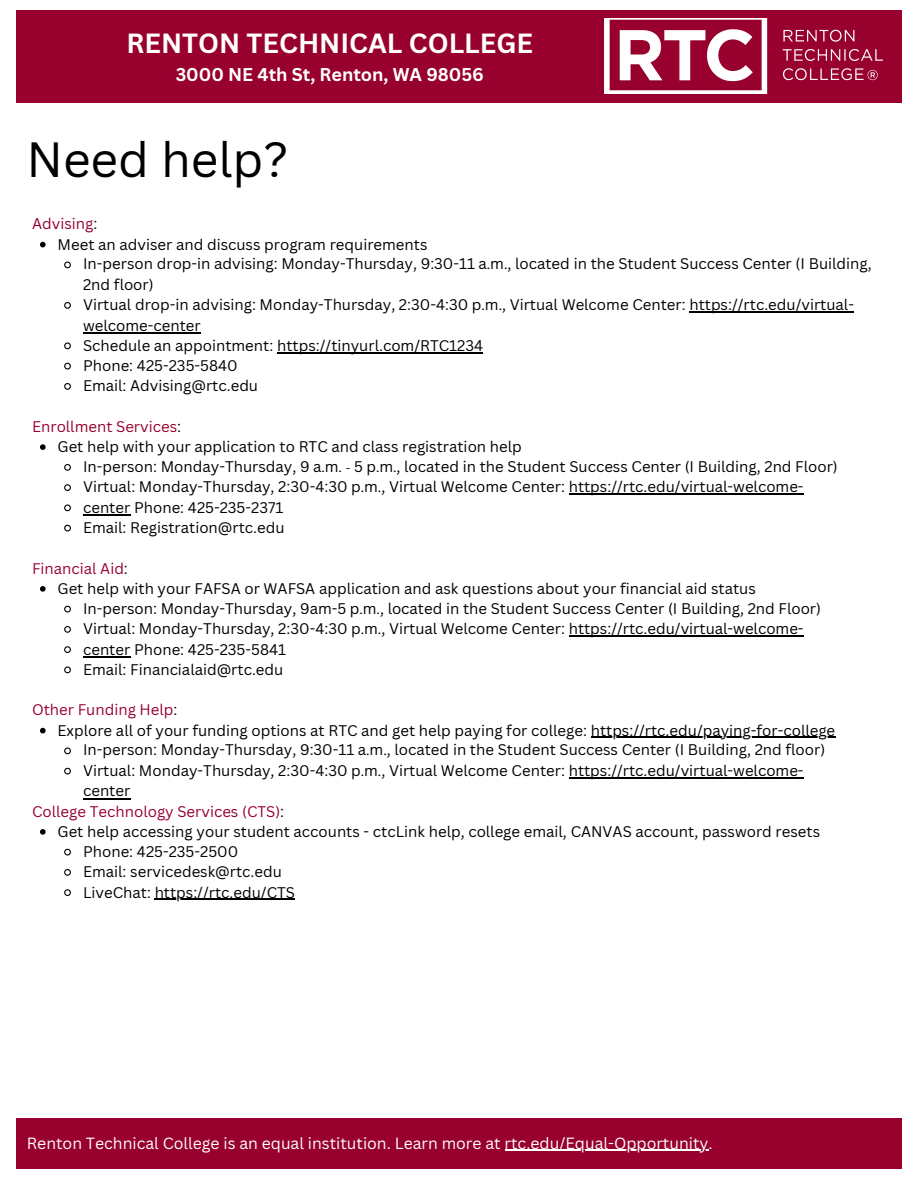
<style>
.page{position:relative;width:918px;height:1188px;background:#fff}
.page>*{position:absolute;margin:0;border:0;box-sizing:border-box;transform-origin:0 0}
.t1{font:48.15px "Canva Sans";color:#000}
.t2{font:700 27px "Canva Sans";color:#fff}
.t3{font:700 18px "Canva Sans";color:#fff}
.t4{font:15.75px "Canva Sans";color:#fff}
.t5{font:15px/20.4px "Canva Sans";color:#000}
.t6{font:15px "Canva Sans";color:#98002e}
.s1{color:#000}
.s2{font-family:"Minion Pro"}
</style>
<div class="page">
<svg style="left:40px;top:242px;width:6px;height:5px"></svg>
<svg style="left:64px;top:261px;width:7px;height:8px"></svg>
<svg style="left:64px;top:302px;width:7px;height:7px"></svg>
<svg style="left:64px;top:342px;width:7px;height:8px"></svg>
<svg style="left:64px;top:362px;width:7px;height:8px"></svg>
<svg style="left:64px;top:383px;width:7px;height:7px"></svg>
<svg style="left:40px;top:444px;width:6px;height:6px"></svg>
<svg style="left:64px;top:464px;width:7px;height:7px"></svg>
<svg style="left:64px;top:484px;width:7px;height:7px"></svg>
<svg style="left:64px;top:504px;width:7px;height:8px"></svg>
<svg style="left:64px;top:524px;width:7px;height:8px"></svg>
<svg style="left:40px;top:586px;width:6px;height:6px"></svg>
<svg style="left:64px;top:605px;width:7px;height:8px"></svg>
<svg style="left:64px;top:626px;width:7px;height:7px"></svg>
<svg style="left:64px;top:646px;width:7px;height:7px"></svg>
<svg style="left:64px;top:666px;width:7px;height:8px"></svg>
<svg style="left:40px;top:728px;width:6px;height:5px"></svg>
<hr style="left:591px;top:737px;width:244px;height:1px;background:#000">
<svg style="left:64px;top:747px;width:7px;height:8px"></svg>
<svg style="left:64px;top:767px;width:7px;height:8px"></svg>
<svg style="left:40px;top:829px;width:6px;height:6px"></svg>
<svg style="left:64px;top:848px;width:7px;height:8px"></svg>
<svg style="left:64px;top:869px;width:7px;height:7px"></svg>
<svg style="left:64px;top:889px;width:7px;height:7px"></svg>
<hr style="left:155px;top:899px;width:140px;height:1px;background:#000">
<div style="left:16px;top:1118px;width:886px;height:51px;background:#98002e"></div>
<hr style="left:505px;top:1150px;width:204px;height:1px;background:#fff">
<div style="left:16px;top:10px;width:886px;height:92px;background:#98002e"></div>
<img style="left:604px;top:19px;width:278px;height:75px">
<hr style="left:690px;top:312px;width:164px;height:1px;background:#000">
<hr style="left:83px;top:332px;width:117px;height:1px;background:#000">
<hr style="left:277px;top:353px;width:206px;height:1px;background:#000">
<hr style="left:569px;top:494px;width:235px;height:1px;background:#000">
<hr style="left:83px;top:515px;width:47px;height:1px;background:#000">
<hr style="left:569px;top:777px;width:235px;height:2px;background:#000">
<hr style="left:83px;top:798px;width:47px;height:1px;background:#000">
<hr style="left:569px;top:636px;width:235px;height:1px;background:#000">
<hr style="left:83px;top:656px;width:47px;height:1px;background:#000">
<h2 class="t2" style="left:127px;top:24px;width:408px">RENTON TECHNICAL COLLEGE</h2>
<p class="t3" style="left:176px;top:62px;width:310px">3000 NE 4th St, Renton, WA 98056</p>
<h2 class="t1" style="left:26px;top:126px;width:264px">Need help?</h2>
<p class="t6" style="left:32px;top:213px;width:67px">Advising<span class="s1">:</span></p>
<p class="t5" style="left:58px;top:234px;width:371px">Meet an adviser and discuss program requirements</p>
<p class="t5" style="left:83px;top:253px;width:790px">In-person drop-in advising: Monday-Thursday, 9:30-11 a<span class="s2">.</span>m<span class="s2">.</span>, located in the Student Success Center (I Building, 2nd floor)<br>Virtual drop-in advising: Monday-Thursday, 2:30-4:30 p<span class="s2">.</span>m<span class="s2">.</span>, Virtual Welcome Center: https://rtc.edu/virtual&shy;welcome-center<br>Schedule an appointment: https://tinyurl.com/RTC1234<br>Phone: 425-235-5840<br>Email: Advising@rtc.edu</p>
<p class="t6" style="left:32px;top:416px;width:151px">Enrollment Services<span class="s1">:</span></p>
<p class="t5" style="left:58px;top:436px;width:466px">Get help with your application to RTC and class registration help</p>
<p class="t5" style="left:83px;top:456px;width:756px">In-person: Monday-Thursday, 9 a<span class="s2">.</span>m<span class="s2">. -</span> 5 p<span class="s2">.</span>m<span class="s2">.</span>, located in the Student Success Center (I Building, 2nd Floor)<br>Virtual: Monday-Thursday, 2:30-4:30 p<span class="s2">.</span>m<span class="s2">.</span>, Virtual Welcome Center: https://rtc.edu/virtual-welcome&shy;center Phone: 425-235-2371<br>Email: Registration@rtc.edu</p>
<p class="t6" style="left:32px;top:558px;width:97px">Financial Aid<span class="s1">:</span></p>
<p class="t5" style="left:58px;top:578px;width:700px">Get help with your FAFSA or WAFSA application and ask questions about your financial aid status</p>
<p class="t5" style="left:83px;top:598px;width:739px">In-person: Monday-Thursday, 9am-5 p<span class="s2">.</span>m<span class="s2">.</span>, located in the Student Success Center (I Building, 2nd Floor)<br>Virtual: Monday-Thursday, 2:30-4:30 p<span class="s2">.</span>m<span class="s2">.</span>, Virtual Welcome Center: https://rtc.edu/virtual-welcome&shy;center Phone: 425-235-5841<br>Email: Financialaid@rtc.edu</p>
<p class="t6" style="left:32px;top:699px;width:147px">Other Funding Help<span class="s1">:</span></p>
<p class="t5" style="left:58px;top:720px;width:779px">Explore all of your funding options at RTC and get help paying for college: https://rtc.edu/paying-for-college</p>
<p class="t5" style="left:83px;top:739px;width:744px">In-person: Monday-Thursday, 9:30-11 a<span class="s2">.</span>m<span class="s2">.</span>, located in the Student Success Center (I Building, 2nd floor)<br>Virtual: Monday-Thursday, 2:30-4:30 p<span class="s2">.</span>m<span class="s2">.</span>, Virtual Welcome Center: https://rtc.edu/virtual-welcome&shy;center</p>
<p class="t6" style="left:32px;top:801px;width:254px">College Technology Services (CTS)<span class="s1">:</span></p>
<p class="t5" style="left:58px;top:821px;width:764px">Get help accessing your student accounts - ctcLink help, college email, CANVAS account, password resets</p>
<p class="t5" style="left:83px;top:841px;width:157px">Phone: 425-235-2500</p>
<p class="t5" style="left:83px;top:861px;width:200px">Email: servicedesk@rtc.edu</p>
<p class="t5" style="left:83px;top:882px;width:214px">LiveChat: https://rtc.edu/CTS</p>
<p class="t4" style="left:27px;top:1132px;width:687px">Renton Technical College is an equal institution. Learn more at rtc.edu/Equal-Opportunity.</p>
</div>
